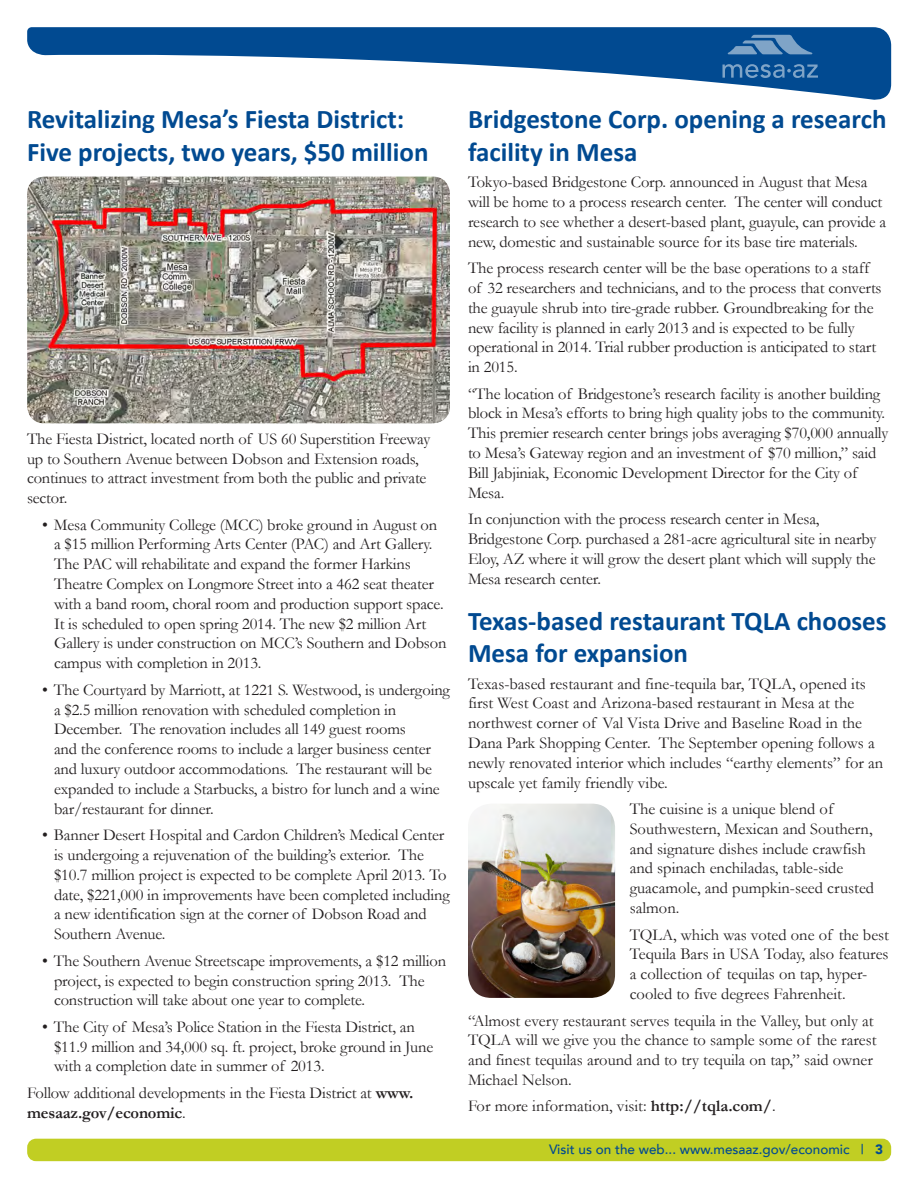
<style>
.page{position:relative;width:918px;height:1188px;background:#fff}
.page>*{position:absolute;margin:0;border:0;box-sizing:border-box;transform-origin:0 0}
.t1{font:700 27px/32.4px "Calibri";color:#014a91}
.t2{font:16.5px/19.8px "Garamond";letter-spacing:-.01em;color:#231f20}
.t3{font:500 13.5px "Avenir LT";color:#014a91}
.s1{font-weight:700}
.s2{font-weight:900}
</style>
<div class="page">
<div style="left:29px;top:1141px;width:860px;height:18px;background:#c1ce23;border-radius:7px"></div>
<div style="left:27px;top:1139px;width:864px;height:22px;border:4px solid #c1ce23;border-radius:7px"></div>
<svg style="left:27px;top:27px;width:865px;height:73px"></svg>
<svg style="left:728px;top:35px;width:84px;height:19px;background:#4a7eb0"></svg>
<svg style="left:722px;top:64px;width:96px;height:14px"></svg>
<img style="left:27px;top:177px;width:423px;height:246px">
<img style="left:468px;top:804px;width:147px;height:194px">
<p class="t1" style="left:27px;top:103px;width:403px">Revitalizing Mesa’s Fiesta District:<br>Five projects, two years, $50 million</p>
<p class="t2" style="left:27px;top:428px;width:405px">The Fiesta District, located north of US 60 Superstition Freeway up to Southern Avenue between Dobson and Extension roads, continues to attract investment from both the public and private sector.</p>
<p class="t2" style="left:54px;top:514px;width:394px;text-indent:-12px">• Mesa Community College (MCC) broke ground in August on a $15 million Performing Arts Center (PAC) and Art Gallery.<br>The PAC will rehabilitate and expand the former Harkins Theatre Complex on Longmore Street into a 462 seat theater with a band room, choral room and production support space.<br>It is scheduled to open spring 2014. The new $2 million Art Gallery is under construction on MCC’s Southern and Dobson campus with completion in 2013.</p>
<p class="t2" style="left:54px;top:679px;width:397px;text-indent:-12px">• The Courtyard by Marriott, at 1221 S. Westwood, is undergoing a $2.5 million renovation with scheduled completion in December. The renovation includes all 149 guest rooms<br>and the conference rooms to include a larger business center and luxury outdoor accommodations. The restaurant will be expanded to include a Starbucks, a bistro for lunch and a wine bar/restaurant for dinner.</p>
<p class="t2" style="left:54px;top:825px;width:397px;text-indent:-12px">• Banner Desert Hospital and Cardon Children’s Medical Center is undergoing a rejuvenation of the building’s exterior. The $10.7 million project is expected to be complete April 2013. To date, $221,000 in improvements have been completed including a new identification sign at the corner of Dobson Road and Southern Avenue.</p>
<p class="t2" style="left:54px;top:950px;width:394px;text-indent:-12px">• The Southern Avenue Streetscape improvements, a $12 million project, is expected to begin construction spring 2013. The construction will take about one year to complete.</p>
<p class="t2" style="left:54px;top:1016px;width:381px;text-indent:-12px">• The City of Mesa’s Police Station in the Fiesta District, an $11.9 million and 34,000 sq. ft. project, broke ground in June with a completion date in summer of 2013.</p>
<p class="t2" style="left:27px;top:1082px;width:388px">Follow additional developments in the Fiesta District at <span class="s1">www. mesaaz.gov/economic</span>.</p>
<p class="t1" style="left:468px;top:103px;width:420px">Bridgestone Corp. opening a research facility in Mesa</p>
<p class="t2" style="left:468px;top:172px;width:420px">Tokyo-based Bridgestone Corp. announced in August that Mesa will be home to a process research center. The center will conduct research to see whether a desert-based plant, guayule, can provide a new, domestic and sustainable source for its base tire materials.</p>
<p class="t2" style="left:468px;top:258px;width:415px">The process research center will be the base operations to a staff of 32 researchers and technicians, and to the process that converts the guayule shrub into tire-grade rubber. Groundbreaking for the new facility is planned in early 2013 and is expected to be fully operational in 2014. Trial rubber production is anticipated to start in 2015.</p>
<p class="t2" style="left:468px;top:383px;width:422px">“The location of Bridgestone’s research facility is another building block in Mesa’s efforts to bring high quality jobs to the community.<br>This premier research center brings jobs averaging $70,000 annually to Mesa’s Gateway region and an investment of $70 million,” said Bill Jabjiniak, Economic Development Director for the City of Mesa.</p>
<p class="t2" style="left:468px;top:509px;width:410px">In conjunction with the process research center in Mesa, Bridgestone Corp. purchased a 281-acre agricultural site in nearby Eloy, AZ where it will grow the desert plant which will supply the Mesa research center.</p>
<p class="t1" style="left:468px;top:604px;width:420px">Texas-based restaurant TQLA chooses<br>Mesa for expansion</p>
<p class="t2" style="left:468px;top:673px;width:417px">Texas-based restaurant and fine-tequila bar, TQLA, opened its first West Coast and Arizona-based restaurant in Mesa at the northwest corner of Val Vista Drive and Baseline Road in the Dana Park Shopping Center. The September opening follows a newly renovated interior which includes “earthy elements” for an upscale yet family friendly vibe.</p>
<p class="t2" style="left:630px;top:799px;width:246px">The cuisine is a unique blend of<br>Southwestern, Mexican and Southern, and signature dishes include crawfish and spinach enchiladas, table-side guacamole, and pumpkin-seed crusted salmon.</p>
<p class="t2" style="left:630px;top:924px;width:261px">TQLA, which was voted one of the best Tequila Bars in USA Today, also features a collection of tequilas on tap, hyper&shy;cooled to five degrees Fahrenheit.</p>
<p class="t2" style="left:468px;top:1010px;width:410px">“Almost every restaurant serves tequila in the Valley, but only at TQLA will we give you the chance to sample some of the rarest and finest tequilas around and to try tequila on tap,” said owner Michael Nelson.</p>
<p class="t2" style="left:468px;top:1096px;width:309px">For more information, visit: <span class="s1">http://tqla.com/</span>.</p>
<p class="t3" style="left:549px;top:1142px;width:336px">Visit us on the web... www.mesaaz.gov/economic | <span class="s2">3</span></p>
</div>
